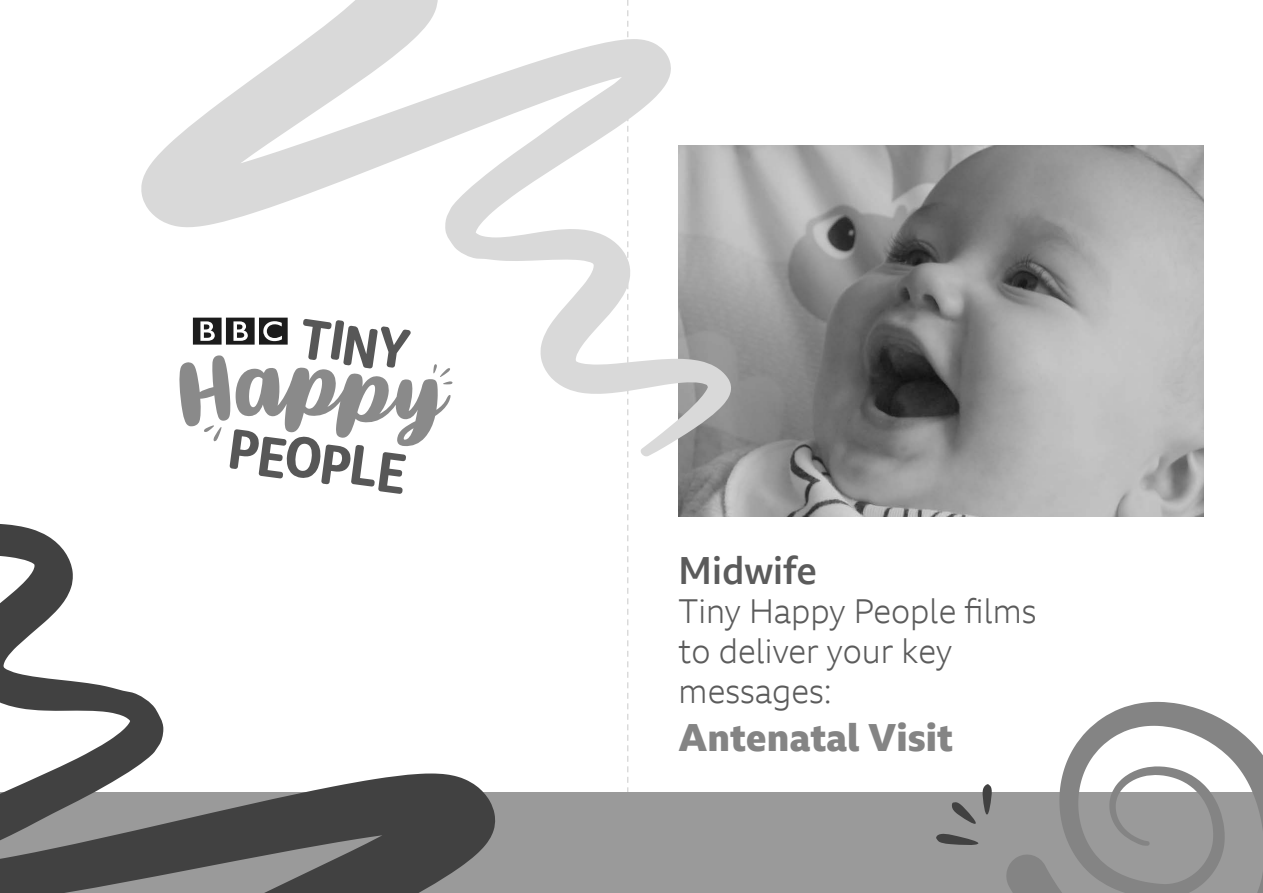
<style>
.page{position:relative;width:1263px;height:893px;background:#fff}
.page>*{position:absolute;margin:0;border:0;box-sizing:border-box;transform-origin:0 0}
.t1{font:800 37.5px "BBC Reith Sans";color:#848484}
.t2{font:500 37.5px "BBC Reith Sans";color:#5b5b5b}
.t3{font:300 33px/39.6px "BBC Reith Sans";color:#5b5b5b}
</style>
<div class="page">
<div style="left:0;top:793px;width:1263px;height:100px;background:#9a9a9a"></div>
<svg style="left:936px;top:784px;width:56px;height:61px"></svg>
<svg style="left:1003px;top:702px;width:260px;height:191px"></svg>
<svg style="left:0;top:524px;width:496px;height:369px"></svg>
<svg style="left:627px;top:462px;width:1px;height:331px"></svg>
<svg style="left:229px;top:458px;width:177px;height:36px"></svg>
<img style="left:679px;top:146px;width:524px;height:370px">
<svg style="left:141px;top:0;width:590px;height:458px"></svg>
<p class="t2" style="left:679px;top:547px;width:140px">Midwife</p>
<p class="t3" style="left:679px;top:591px;width:360px">Tiny Happy People films to deliver your key messages:</p>
<p class="t1" style="left:679px;top:713px;width:276px">Antenatal Visit</p>
</div>
